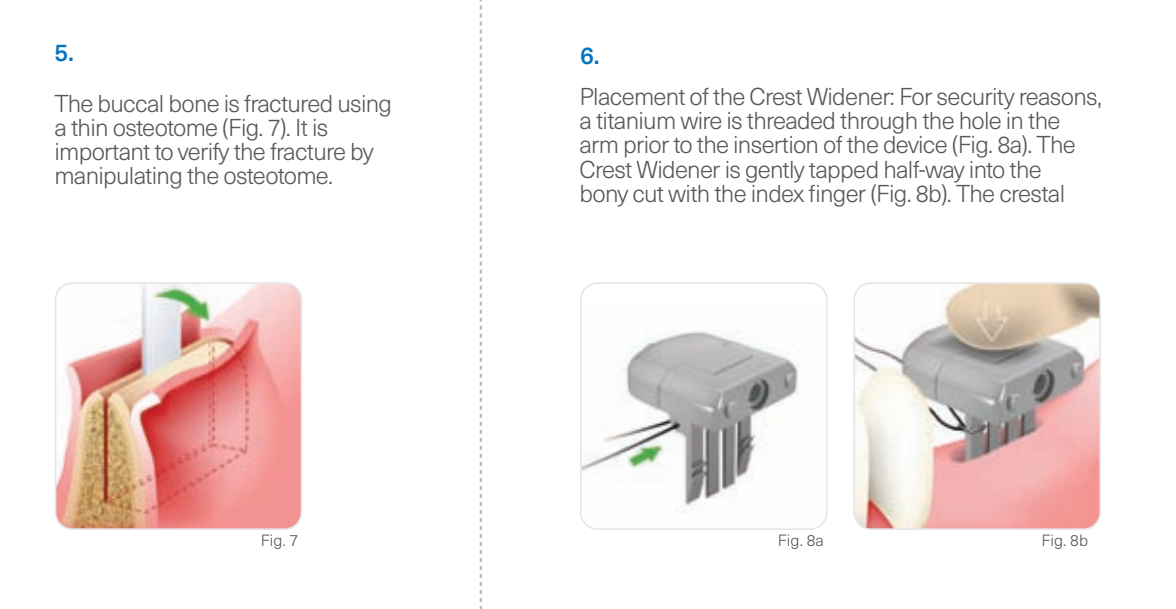
<style>
.page{position:relative;width:1176px;height:609px;background:#fff}
.page>*{position:absolute;margin:0;border:0;box-sizing:border-box;transform-origin:0 0}
.t1{font:300 24px/24px "Neue Haas Unica W1 G";letter-spacing:-.03em;color:#57585a}
.t2{font:500 24px "Neue Haas Unica W1 G";color:#0075bf}
.t3{font:300 16px "Neue Haas Unica W1 G";color:#57585a}
</style>
<div class="page">
<img style="left:55px;top:285px;width:244px;height:242px">
<div style="left:55px;top:282px;width:247px;height:248px;border:2px solid #e6e7e9;border-radius:17px"></div>
<img style="left:583px;top:331px;width:244px;height:196px">
<div style="left:580px;top:282px;width:247px;height:248px;border:2px solid #e6e7e9;border-radius:17px"></div>
<svg style="left:480px;top:0;width:2px;height:609px"></svg>
<img style="left:856px;top:285px;width:242px;height:242px">
<div style="left:853px;top:282px;width:248px;height:248px;border:2px solid #e6e7e9;border-radius:17px"></div>
<p class="t2" style="left:54px;top:35px;width:21px">5.</p>
<p class="t2" style="left:580px;top:37px;width:21px">6.</p>
<p class="t1" style="left:54px;top:90px;width:339px">The buccal bone is fractured using a thin osteotome (Fig. 7). It is important to verify the fracture by manipulating the osteotome.</p>
<p class="t1" style="left:579px;top:84px;width:524px">Placement of the Crest Widener: For security reasons, a titanium wire is threaded through the hole in the arm prior to the insertion of the device (Fig. 8a). The Crest Widener is gently tapped half-way into the<br>bony cut with the index finger (Fig. 8b). The crestal</p>
<p class="t3" style="left:261px;top:528px;width:39px">Fig. 7</p>
<p class="t3" style="left:778px;top:528px;width:47px">Fig. 8a</p>
<p class="t3" style="left:1041px;top:528px;width:48px">Fig. 8b</p>
</div>
